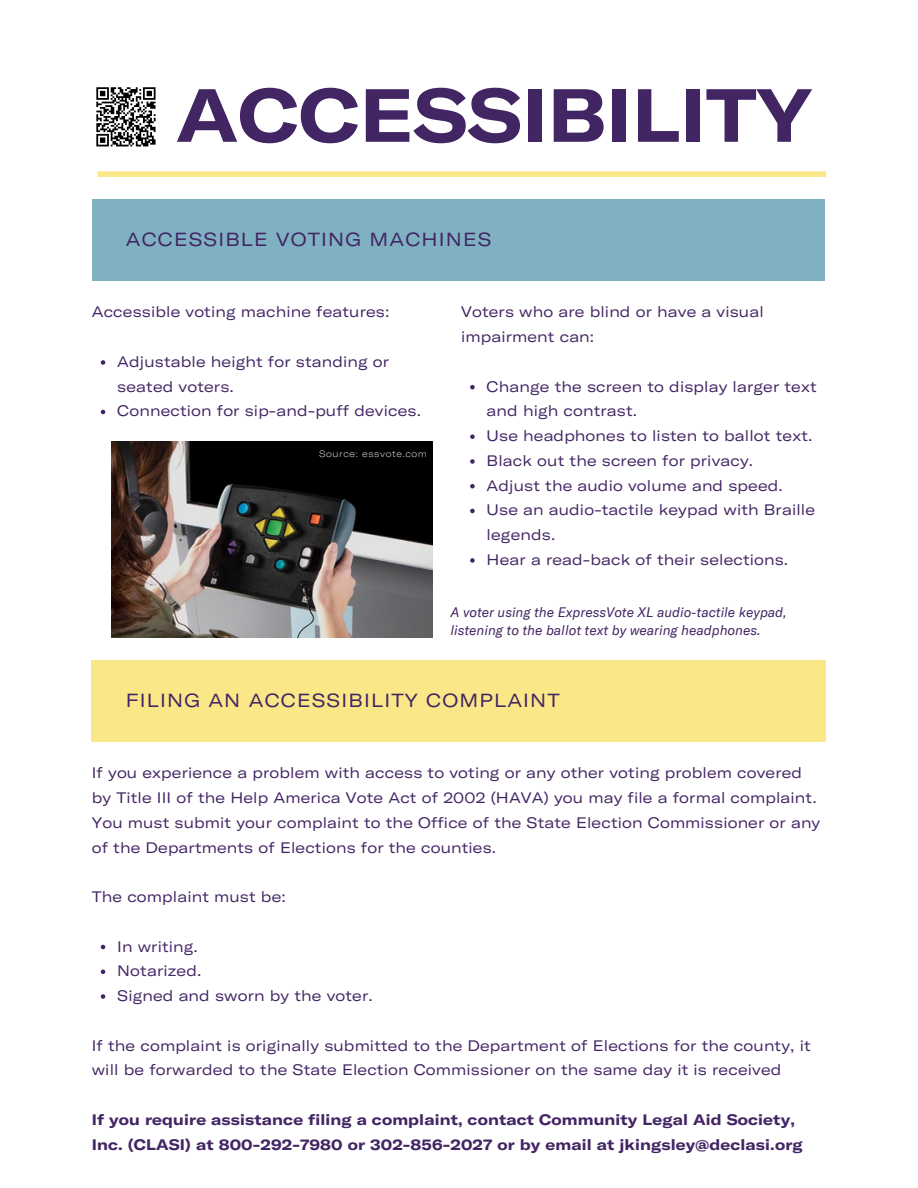
<style>
.page{position:relative;width:918px;height:1188px;background:#fff}
.page>*{position:absolute;margin:0;border:0;box-sizing:border-box;transform-origin:0 0}
.t1{font:700 expanded 74.1px "GT America";color:#422563}
.t2{font:expanded 18.75px "GT America";letter-spacing:.06em;color:#422563}
.t3{font:expanded 15px/24.8px "GT America";letter-spacing:.01em;color:#422563}
.t4{font:700 expanded 15px/24.8px "GT America";letter-spacing:.01em;color:#422563}
.t5{font:italic 13.5px/18px "GT America";color:#422563}
.t6{font:100 expanded 9px "GT America";letter-spacing:.06em;color:#fff}
</style>
<div class="page">
<div style="left:92px;top:199px;width:732px;height:82px;background:#7fb1c3"></div>
<div style="left:97px;top:171px;width:729px;height:6px;background:#fae788"></div>
<div style="left:92px;top:660px;width:734px;height:82px;background:#fae788"></div>
<img style="left:112px;top:442px;width:320px;height:196px">
<svg style="left:101px;top:945px;width:4px;height:4px"></svg>
<svg style="left:101px;top:970px;width:4px;height:4px"></svg>
<svg style="left:101px;top:994px;width:4px;height:5px"></svg>
<svg style="left:101px;top:360px;width:4px;height:5px"></svg>
<svg style="left:101px;top:410px;width:4px;height:4px"></svg>
<svg style="left:470px;top:385px;width:5px;height:4px"></svg>
<svg style="left:470px;top:434px;width:5px;height:5px"></svg>
<svg style="left:470px;top:459px;width:5px;height:5px"></svg>
<svg style="left:470px;top:484px;width:5px;height:4px"></svg>
<svg style="left:470px;top:509px;width:5px;height:4px"></svg>
<svg style="left:470px;top:558px;width:5px;height:5px"></svg>
<svg style="left:96px;top:87px;width:60px;height:60px"></svg>
<h4 class="t1" style="left:176px;top:67px;width:637px">ACCESSIBILITY</h4>
<h1 class="t2" style="left:126px;top:227px;width:367px">ACCESSIBLE VOTING MACHINES</h1>
<p class="t3" style="left:92px;top:299px;width:299px">Accessible voting machine features:</p>
<p class="t3" style="left:117px;top:349px;width:273px">Adjustable height for standing or seated voters.</p>
<p class="t3" style="left:117px;top:398px;width:305px">Connection for sip-and-puff devices.</p>
<h4 class="t6" style="left:319px;top:448px;width:110px">Source: essvote.com</h4>
<p class="t3" style="left:461px;top:299px;width:304px">Voters who are blind or have a visual impairment can:</p>
<h4 class="t3" style="left:487px;top:373px;width:332px">Change the screen to display larger text and high contrast.</h4>
<h2 class="t3" style="left:487px;top:423px;width:327px">Use headphones to listen to ballot text.</h2>
<h4 class="t3" style="left:487px;top:448px;width:268px">Black out the screen for privacy.</h4>
<h4 class="t3" style="left:487px;top:472px;width:298px">Adjust the audio volume and speed.</h4>
<p class="t3" style="left:487px;top:497px;width:330px">Use an audio-tactile keypad with Braille legends.</p>
<p class="t3" style="left:487px;top:547px;width:303px">Hear a read-back of their selections.</p>
<p class="t5" style="left:451px;top:602px;width:338px">A voter using the ExpressVote XL audio-tactile keypad, listening to the ballot text by wearing headphones.</p>
<h2 class="t2" style="left:126px;top:688px;width:436px">FILING AN ACCESSIBILITY COMPLAINT</h2>
<p class="t3" style="left:92px;top:760px;width:730px">If you experience a problem with access to voting or any other voting problem covered by Title III of the Help America Vote Act of 2002 (HAVA) you may file a formal complaint.<br>You must submit your complaint to the Office of the State Election Commissioner or any of the Departments of Elections for the counties.</p>
<p class="t3" style="left:92px;top:884px;width:195px">The complaint must be:</p>
<p class="t3" style="left:117px;top:933px;width:82px">In writing.</p>
<p class="t3" style="left:117px;top:958px;width:86px">Notarized.</p>
<h4 class="t3" style="left:117px;top:983px;width:257px">Signed and sworn by the voter.</h4>
<p class="t3" style="left:92px;top:1032px;width:720px">If the complaint is originally submitted to the Department of Elections for the county, it will be forwarded to the State Election Commissioner on the same day it is received</p>
<p class="t4" style="left:92px;top:1106px;width:713px">If you require assistance filing a complaint, contact Community Legal Aid Society,<br>Inc. (CLASI) at 800-292-7980 or 302-856-2027 or by email at jkingsley@declasi.org</p>
</div>
